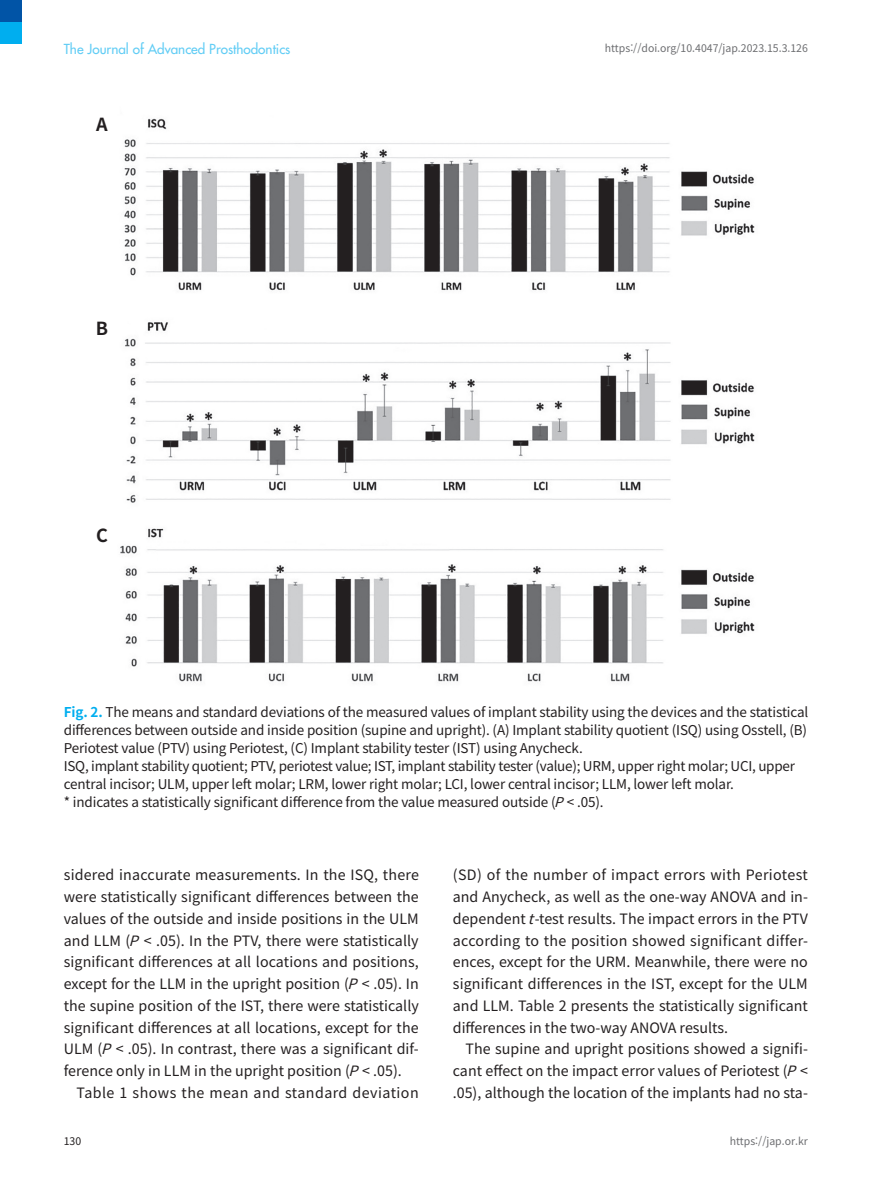
<style>
.page{position:relative;width:893px;height:1191px;background:#fff}
.page>*{position:absolute;margin:0;border:0;box-sizing:border-box;transform-origin:0 0}
.t1{font:700 18px "Noto Sans CJ Kkr";color:#231f20}
.t2{font:14.25px/21.8px "Noto Sans CJ Kkr";color:#231f20;text-align:justify}
.t3{font:14.25px "Noto Sans CJ Kkr";letter-spacing:.03em;color:#231f20}
.t4{font:13.5px/18px "Noto Sans CJ Kkr";letter-spacing:-.01em;color:#231f20}
.t5{font:500 13.5px "Futura Std";color:#62cdf5}
.t6{font:10.5px "Noto Sans CJ Kkr";color:#6c6d70}
.t7{font:10.5px "Noto Sans CJ Kkr";color:#231f20}
.s1{font-weight:700;color:#00aeef}
.s2{font-style:italic}
</style>
<div class="page">
<div style="left:0;top:22px;width:22px;height:22px;background:#00aeef"></div>
<div style="left:0;top:0;width:22px;height:22px;background:#0154a6"></div>
<img style="left:120px;top:118px;width:635px;height:564px">
<p class="t5" style="left:64px;top:40px;width:228px">The Journal of Advanced Prosthodontics</p>
<p class="t1" style="left:96px;top:114px;width:13px">A</p>
<p class="t1" style="left:96px;top:318px;width:14px">B</p>
<p class="t1" style="left:96px;top:525px;width:13px">C</p>
<p class="t6" style="left:605px;top:42px;width:205px">https://doi.org/10.4047/jap.2023.15.3.126</p>
<p class="t4" style="left:64px;top:703px;width:746px"><span class="s1">Fig. 2.</span> The means and standard deviations of the measured values of implant stability using the devices and the statistical differences between outside and inside position (supine and upright). (A) Implant stability quotient (ISQ) using Osstell, (B)<br>Periotest value (PTV) using Periotest, (C) Implant stability tester (IST) using Anycheck.<br>ISQ, implant stability quotient; PTV, periotest value; IST, implant stability tester (value); URM, upper right molar; UCI, upper central incisor; ULM, upper left molar; LRM, lower right molar; LCI, lower central incisor; LLM, lower left molar.<br>* indicates a statistically significant difference from the value measured outside (<span class="s2">P</span>&lt; .05).</p>
<p class="t2" style="left:64px;top:864px;width:357px">sidered inaccurate measurements. In the ISQ, there were statistically significant differences between the values of the outside and inside positions in the ULM and LLM (<span class="s2">P</span>&lt; .05). In the PTV, there were statistically significant differences at all locations and positions, except for the LLM in the upright position (<span class="s2">P</span>&lt; .05). In the supine position of the IST, there were statistically significant differences at all locations, except for the ULM (<span class="s2">P</span>&lt; .05). In contrast, there was a significant dif&shy;ference only in LLM in the upright position (<span class="s2">P</span>&lt; .05).</p>
<p class="t3" style="left:77px;top:1084px;width:344px">Table 1 shows the mean and standard deviation</p>
<p class="t2" style="left:453px;top:864px;width:357px">(SD) of the number of impact errors with Periotest and Anycheck, as well as the one-way ANOVA and in&shy;dependent <span class="s2">t</span>-test results. The impact errors in the PTV according to the position showed significant differ&shy;ences, except for the URM. Meanwhile, there were no significant differences in the IST, except for the ULM and LLM. Table 2 presents the statistically significant differences in the two-way ANOVA results.</p>
<p class="t2" style="left:453px;top:1038px;width:357px;text-indent:13px">The supine and upright positions showed a signifi&shy;cant effect on the impact error values of Periotest (<span class="s2">P</span>&lt; .05), although the location of the implants had no sta-</p>
<p class="t7" style="left:64px;top:1135px;width:19px">130</p>
<p class="t6" style="left:730px;top:1135px;width:80px">https://jap.or.kr</p>
</div>
